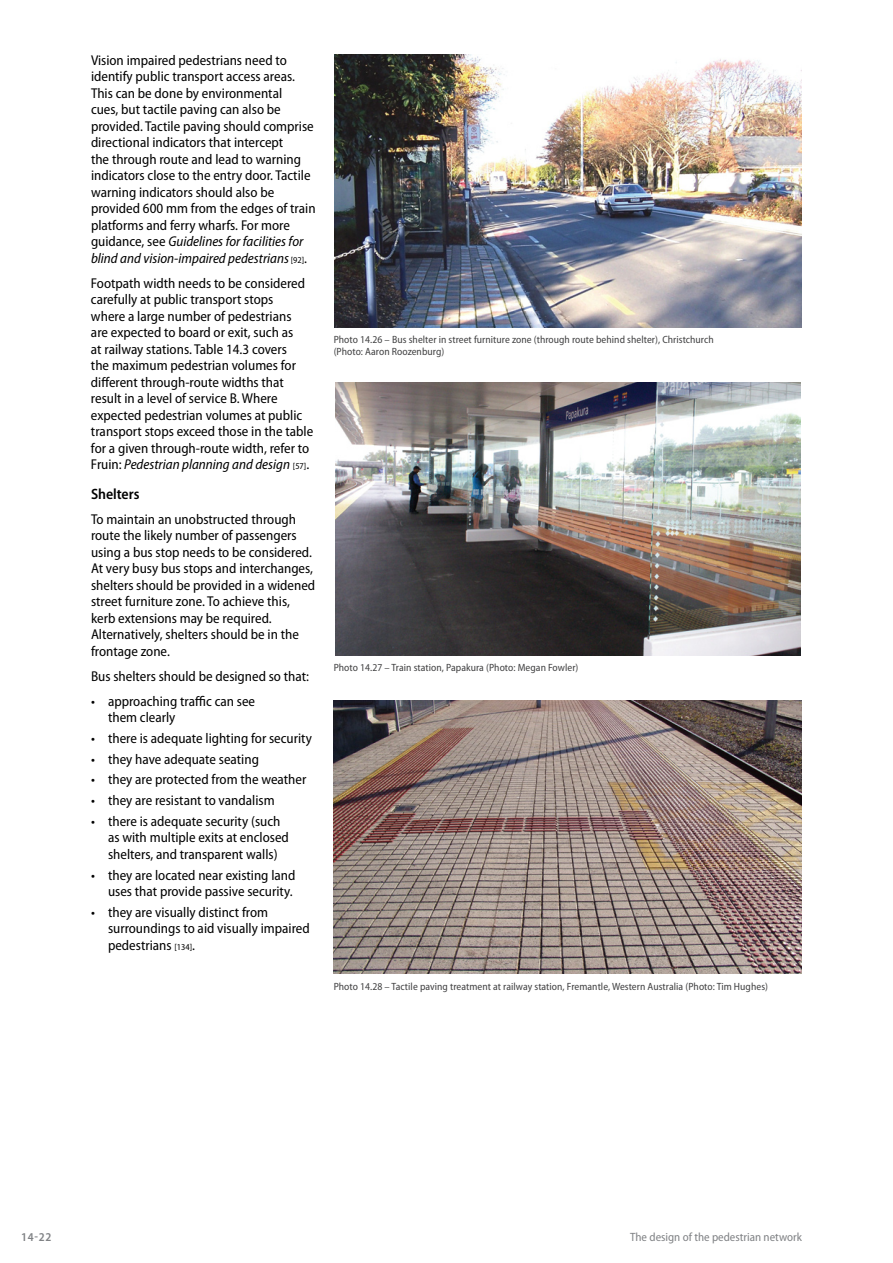
<style>
.page{position:relative;width:893px;height:1263px;background:#fff}
.page>*{position:absolute;margin:0;border:0;box-sizing:border-box;transform-origin:0 0}
.t1{font:600 semi-condensed 15px "Myriad Pro";color:#000}
.t2{font:semi-condensed 14.25px/16.5px "Myriad Pro";color:#000}
.t3{font:semi-condensed 12px "Myriad Pro";color:#808285}
.t4{font:600 semi-condensed 12px "Myriad Pro";color:#808285}
.t5{font:semi-condensed 10.5px/12px "Myriad Pro";letter-spacing:.005em;color:#414142}
.s1{font-style:italic}
.s2{font-size:9px}
</style>
<div class="page">
<img style="left:334px;top:54px;width:468px;height:273px">
<img style="left:336px;top:382px;width:464px;height:273px">
<img style="left:334px;top:701px;width:468px;height:273px">
<p class="t2" style="left:91px;top:52px;width:226px">Vision impaired pedestrians need to identify public transport access areas.<br>This can be done by environmental<br>cues, but tactile paving can also be provided. Tactile paving should comprise directional indicators that intercept<br>the through route and lead to warning indicators close to the entry door. Tactile warning indicators should also be provided 600 mm from the edges of train platforms and ferry wharfs. For more guidance, see <span class="s1">Guidelines for facilities for blind and vision-impaired pedestrians</span> <span class="s2">[92]</span>.</p>
<p class="t2" style="left:91px;top:275px;width:224px">Footpath width needs to be considered carefully at public transport stops<br>where a large number of pedestrians<br>are expected to board or exit, such as<br>at railway stations. Table 14.3 covers<br>the maximum pedestrian volumes for different through-route widths that result in a level of service B. Where expected pedestrian volumes at public transport stops exceed those in the table for a given through-route width, refer to Fruin: <span class="s1">Pedestrian planning and design</span> <span class="s2">[57]</span>.</p>
<p class="t1" style="left:91px;top:485px;width:50px">Shelters</p>
<p class="t2" style="left:91px;top:511px;width:226px">To maintain an unobstructed through route the likely number of passengers using a bus stop needs to be considered.<br>At very busy bus stops and interchanges, shelters should be provided in a widened street furniture zone. To achieve this, kerb extensions may be required.<br>Alternatively, shelters should be in the frontage zone.</p>
<p class="t2" style="left:91px;top:668px;width:220px">Bus shelters should be designed so that:</p>
<p class="t2" style="left:108px;top:693px;width:149px;text-indent:-17px">• approaching traffic can see them clearly</p>
<p class="t2" style="left:91px;top:730px;width:222px">• there is adequate lighting for security</p>
<p class="t2" style="left:91px;top:751px;width:169px">• they have adequate seating</p>
<p class="t2" style="left:91px;top:772px;width:217px">• they are protected from the weather</p>
<p class="t2" style="left:91px;top:792px;width:185px">• they are resistant to vandalism</p>
<p class="t2" style="left:108px;top:813px;width:182px;text-indent:-17px">• there is adequate security (such as with multiple exits at enclosed shelters, and transparent walls)</p>
<p class="t2" style="left:91px;top:867px;width:206px;text-align:right">• they are located near existing land uses that provide passive security.</p>
<p class="t2" style="left:108px;top:904px;width:203px;text-indent:-17px">• they are visually distinct from surroundings to aid visually impaired pedestrians <span class="s2">[134]</span>.</p>
<p class="t5" style="left:334px;top:334px;width:382px">Photo 14.26 – Bus shelter in street furniture zone (through route behind shelter), Christchurch (Photo: Aaron Roozenburg)</p>
<p class="t5" style="left:334px;top:662px;width:246px">Photo 14.27 – Train station, Papakura (Photo: Megan Fowler)</p>
<p class="t5" style="left:334px;top:981px;width:436px">Photo 14.28 – Tactile paving treatment at railway station, Fremantle, Western Australia (Photo: Tim Hughes)</p>
<p class="t4" style="left:21px;top:1230px;width:14px">22</p>
<p class="t3" style="left:630px;top:1230px;width:173px">The design of the pedestrian network</p>
<p class="t4" style="left:21px;top:1230px;width:32px">14-22</p>
</div>
